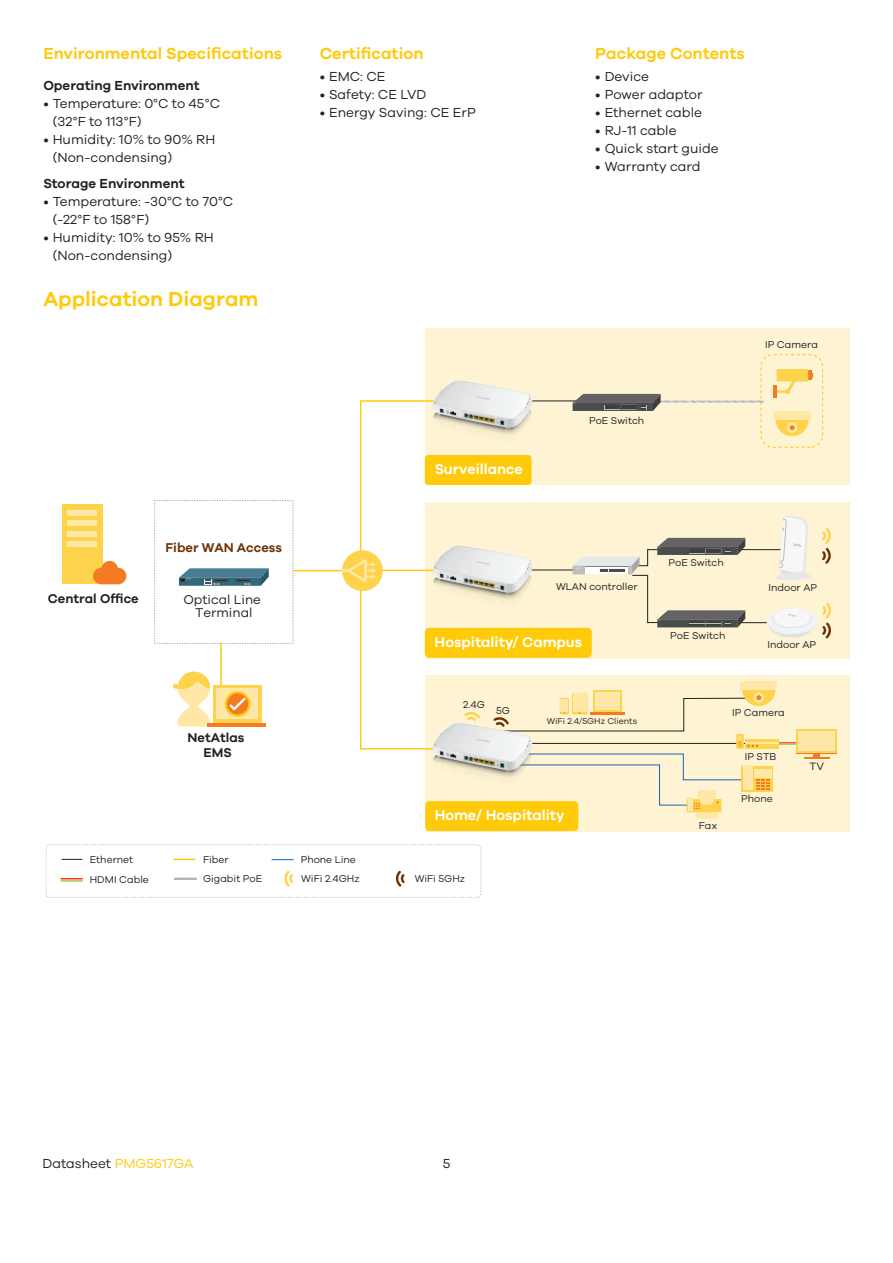
<style>
.page{position:relative;width:893px;height:1263px;background:#fff}
.page>*{position:absolute;margin:0;border:0;box-sizing:border-box;transform-origin:0 0}
.t1{font:600 21px "Galano Grotesque";color:#feca0a}
.t2{font:600 16.5px "Galano Grotesque";color:#feca0a}
.t3{font:600 14.55px "Galano Grotesque";color:#fff}
.t4{font:13.5px/18px "Galano Grotesque";color:#231f20}
.t5{font:600 13.5px "Galano Grotesque";color:#231f20}
.t6{font:600 13.2px/14.5px "Galano Grotesque";color:#231f20;text-align:center}
.t7{font:13.2px/13.2px "Galano Grotesque";color:#231f20;text-align:center}
.t8{font:600 13.2px "Galano Grotesque";color:#6c3205}
.t9{font:10.95px "Galano Grotesque";color:#231f20}
.t10{font:10.2px/19px "Galano Grotesque";color:#231f20}
.t11{font:8.7px "Galano Grotesque";color:#231f20}
.s1{color:#feca0a}
</style>
<div class="page">
<hr style="left:220px;top:637px;width:2px;height:88px;background:#feca0a">
<div style="left:425px;top:328px;width:425px;height:157px;background:#fef3d2"></div>
<hr style="left:473px;top:401px;width:183px;height:1px;background:#231f20">
<hr style="left:273px;top:570px;width:70px;height:1px;background:#feca0a">
<div style="left:425px;top:502px;width:425px;height:156px;background:#fef3d2"></div>
<div style="left:425px;top:675px;width:425px;height:157px;background:#fef3d2"></div>
<div style="left:46px;top:844px;width:435px;height:54px;border:1px dashed #c7c8ca;border-radius:4px"></div>
<svg style="left:173px;top:859px;width:22px;height:1px"></svg>
<svg style="left:272px;top:859px;width:22px;height:1px"></svg>
<svg style="left:284px;top:871px;width:9px;height:16px"></svg>
<svg style="left:396px;top:871px;width:9px;height:16px"></svg>
<svg style="left:62px;top:859px;width:20px;height:1px"></svg>
<div style="left:62px;top:505px;width:40px;height:79px;background:#fed34c"></div>
<div style="left:67px;top:510px;width:30px;height:5px;background:#ffe7a7"></div>
<div style="left:67px;top:520px;width:30px;height:6px;background:#ffe7a7"></div>
<div style="left:67px;top:531px;width:30px;height:5px;background:#ffe7a7"></div>
<div style="left:67px;top:541px;width:30px;height:6px;background:#ffe7a7"></div>
<svg style="left:93px;top:561px;width:33px;height:23px"></svg>
<svg style="left:154px;top:500px;width:140px;height:144px"></svg>
<div style="left:425px;top:455px;width:106px;height:30px;background:#feca0a;border-radius:4px"></div>
<div style="left:425px;top:628px;width:167px;height:30px;background:#feca0a;border-radius:4px"></div>
<div style="left:425px;top:801px;width:153px;height:30px;background:#feca0a;border-radius:4px"></div>
<hr style="left:497px;top:570px;width:117px;height:1px;background:#231f20">
<hr style="left:685px;top:622px;width:99px;height:1px;background:#231f20">
<svg style="left:771px;top:767px;width:2px;height:25px"></svg>
<div style="left:740px;top:681px;width:37px;height:9px;background:#ffe7a7"></div>
<svg style="left:512px;top:753px;width:259px;height:65px"></svg>
<div style="left:688px;top:797px;width:5px;height:13px;background:#ffe7a7"></div>
<img style="left:432px;top:722px;width:106px;height:64px">
<svg style="left:342px;top:400px;width:110px;height:350px"></svg>
<svg style="left:766px;top:603px;width:65px;height:35px"></svg>
<img style="left:423px;top:535px;width:115px;height:74px">
<img style="left:423px;top:380px;width:115px;height:64px">
<svg style="left:464px;top:712px;width:16px;height:9px"></svg>
<svg style="left:173px;top:672px;width:37px;height:54px"></svg>
<div style="left:213px;top:685px;width:48px;height:39px;background:#fed34c"></div>
<div style="left:216px;top:689px;width:42px;height:30px;background:#ffe7a7"></div>
<hr style="left:208px;top:723px;width:58px;height:3px;background:#f47b21">
<svg style="left:225px;top:691px;width:25px;height:26px"></svg>
<div style="left:227px;top:693px;width:21px;height:21px;background:#f47b21;border-radius:50%"></div>
<svg style="left:229px;top:697px;width:17px;height:13px"></svg>
<div style="left:760px;top:354px;width:63px;height:94px;border:1px dashed #feca0a;border-radius:12px"></div>
<svg style="left:573px;top:394px;width:190px;height:17px"></svg>
<div style="left:774px;top:412px;width:36px;height:8px;background:#ffe7a7"></div>
<svg style="left:776px;top:420px;width:33px;height:16px"></svg>
<hr style="left:736px;top:549px;width:62px;height:1px;background:#231f20">
<svg style="left:775px;top:516px;width:36px;height:64px"></svg>
<svg style="left:573px;top:538px;width:172px;height:89px"></svg>
<hr style="left:767px;top:744px;width:50px;height:1px;background:#6cbd45">
<hr style="left:767px;top:743px;width:50px;height:1px;background:#feca0a">
<hr style="left:767px;top:742px;width:50px;height:1px;background:#ee2d50">
<div style="left:796px;top:729px;width:41px;height:25px;background:#f47b21"></div>
<div style="left:796px;top:729px;width:41px;height:24px;background:#fed34c"></div>
<div style="left:799px;top:731px;width:36px;height:20px;background:#ffe7a7"></div>
<svg style="left:804px;top:754px;width:25px;height:4px"></svg>
<div style="left:736px;top:734px;width:8px;height:15px;background:#fed34c"></div>
<div style="left:745px;top:739px;width:34px;height:10px;background:#fed34c"></div>
<svg style="left:493px;top:690px;width:282px;height:57px"></svg>
<hr style="left:745px;top:742px;width:34px;height:1px;background:#ffe7a7">
<svg style="left:61px;top:878px;width:22px;height:3px"></svg>
<svg style="left:174px;top:878px;width:23px;height:2px"></svg>
<svg style="left:822px;top:528px;width:9px;height:36px"></svg>
<svg style="left:776px;top:369px;width:37px;height:25px"></svg>
<hr style="left:773px;top:385px;width:4px;height:13px;background:#f47b21">
<p class="t2" style="left:43px;top:43px;width:240px">Environmental Specifications</p>
<p class="t5" style="left:43px;top:77px;width:158px">Operating Environment</p>
<p class="t4" style="left:53px;top:94px;width:169px;text-indent:-9px">• Temperature: 0°C to 45°C (32°F to 113°F)</p>
<p class="t4" style="left:53px;top:130px;width:164px;text-indent:-9px">• Humidity: 10% to 90% RH (Non-condensing)</p>
<p class="t5" style="left:43px;top:176px;width:143px">Storage Environment</p>
<p class="t4" style="left:53px;top:192px;width:182px;text-indent:-9px">• Temperature: -30°C to 70°C (-22°F to 158°F)</p>
<p class="t4" style="left:53px;top:228px;width:163px;text-indent:-9px">• Humidity: 10% to 95% RH (Non-condensing)</p>
<p class="t1" style="left:43px;top:286px;width:217px">Application Diagram</p>
<p class="t8" style="left:165px;top:539px;width:118px">Fiber WAN Access</p>
<p class="t6" style="left:48px;top:590px;width:92px">Central Office</p>
<p class="t7" style="left:183px;top:592px;width:79px">Optical Line<br>Terminal</p>
<p class="t6" style="left:188px;top:730px;width:58px">NetAtlas<br>EMS</p>
<p class="t2" style="left:320px;top:43px;width:105px">Certification</p>
<p class="t4" style="left:320px;top:67px;width:67px">• EMC: CE</p>
<p class="t4" style="left:320px;top:85px;width:108px">• Safety: CE LVD</p>
<p class="t4" style="left:320px;top:103px;width:158px">• Energy Saving: CE ErP</p>
<p class="t2" style="left:595px;top:43px;width:151px">Package Contents</p>
<p class="t4" style="left:595px;top:67px;width:55px">• Device</p>
<p class="t4" style="left:595px;top:85px;width:109px">• Power adaptor</p>
<p class="t4" style="left:595px;top:103px;width:108px">• Ethernet cable</p>
<p class="t4" style="left:595px;top:121px;width:83px">• RJ-11 cable</p>
<p class="t4" style="left:595px;top:139px;width:125px">• Quick start guide</p>
<p class="t4" style="left:595px;top:157px;width:107px">• Warranty card</p>
<p class="t3" style="left:435px;top:460px;width:90px">Surveillance</p>
<p class="t10" style="left:589px;top:410px;width:57px">PoE Switch</p>
<p class="t10" style="left:556px;top:577px;width:83px">WLAN controller</p>
<p class="t3" style="left:435px;top:633px;width:149px">Hospitality/ Campus</p>
<p class="t10" style="left:669px;top:552px;width:57px">PoE Switch</p>
<p class="t10" style="left:670px;top:625px;width:57px">PoE Switch</p>
<p class="t10" style="left:765px;top:335px;width:54px">IP Camera</p>
<p class="t10" style="left:769px;top:578px;width:50px">Indoor AP</p>
<p class="t10" style="left:768px;top:634px;width:50px">Indoor AP</p>
<p class="t10" style="left:463px;top:694px;width:23px">2.4G</p>
<p class="t10" style="left:496px;top:701px;width:15px">5G</p>
<p class="t11" style="left:547px;top:716px;width:92px">WiFi 2.4/5GHz Clients</p>
<p class="t3" style="left:435px;top:806px;width:132px">Home/ Hospitality</p>
<p class="t10" style="left:699px;top:815px;width:20px">Fax</p>
<p class="t10" style="left:732px;top:703px;width:54px">IP Camera</p>
<p class="t10" style="left:745px;top:747px;width:33px">IP STB</p>
<p class="t10" style="left:741px;top:789px;width:33px">Phone</p>
<p class="t9" style="left:810px;top:760px;width:16px">TV</p>
<p class="t10" style="left:90px;top:849px;width:45px">Ethernet</p>
<p class="t10" style="left:203px;top:849px;width:27px">Fiber</p>
<p class="t10" style="left:301px;top:850px;width:60px">Phone Line<br>WiFi 2.4GHz</p>
<p class="t10" style="left:90px;top:869px;width:61px">HDMI Cable</p>
<p class="t10" style="left:203px;top:868px;width:61px">Gigabit PoE</p>
<p class="t10" style="left:415px;top:869px;width:52px">WiFi 5GHz</p>
<p class="t4" style="left:43px;top:1154px;width:152px">Datasheet <span class="s1">PMG5617GA</span></p>
<p class="t4" style="left:443px;top:1154px;width:9px">5</p>
</div>
